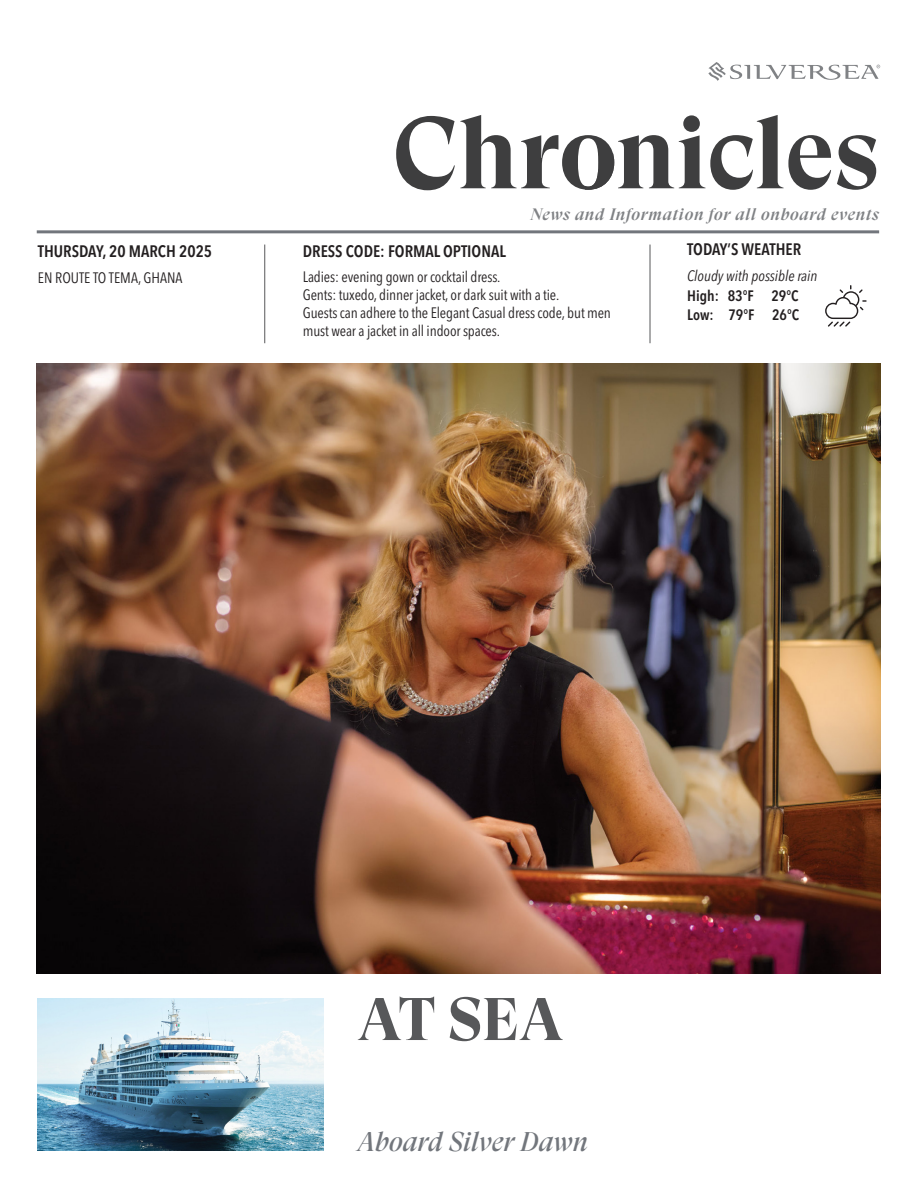
<style>
.page{position:relative;width:918px;height:1188px;background:#fff}
.page>*{position:absolute;margin:0;border:0;box-sizing:border-box;transform-origin:0 0}
.t1{font:700 100.5px "GT Super Display";color:#3e3e3f}
.t2{font:700 60px "GT Super Display";color:#57585a}
.t3{font:italic 27px "GT Super Display";color:#72767c}
.t4{font:600 condensed 16.5px "Avenir Next LT Pro";color:#231f20}
.t5{font:italic 500 16.5px "GT Super Display";letter-spacing:.04em;color:#808285}
.t6{font:condensed 15px/18px "Avenir Next LT Pro";letter-spacing:-.01em;color:#231f20}
.t7{font:600 condensed 15px "Avenir Next LT Pro";color:#231f20}
.t8{font:italic condensed 15px "Avenir Next LT Pro";color:#231f20}
</style>
<div class="page">
<hr style="left:37px;top:230px;width:842px;height:3px;background:#72767c">
<hr style="left:650px;top:245px;width:1px;height:98px;background:#57585a">
<svg style="left:825px;top:285px;width:42px;height:42px"></svg>
<svg style="left:708px;top:62px;width:172px;height:19px"></svg>
<hr style="left:264px;top:245px;width:1px;height:98px;background:#57585a">
<img style="left:38px;top:998px;width:286px;height:152px">
<img style="left:36px;top:364px;width:844px;height:609px">
<p class="t4" style="left:38px;top:241px;width:176px">THURSDAY, 20 MARCH 2025</p>
<p class="t6" style="left:38px;top:269px;width:146px">EN ROUTE TO TEMA, GHANA</p>
<p class="t1" style="left:393px;top:100px;width:488px">Chronicles</p>
<p class="t5" style="left:530px;top:206px;width:350px">News and Information for all onboard events</p>
<p class="t4" style="left:303px;top:241px;width:205px">DRESS CODE: FORMAL OPTIONAL</p>
<p class="t6" style="left:303px;top:268px;width:199px">Ladies: evening gown or cocktail dress.</p>
<p class="t6" style="left:303px;top:286px;width:258px">Gents: tuxedo, dinner jacket, or dark suit with a tie.</p>
<p class="t6" style="left:303px;top:304px;width:310px">Guests can adhere to the Elegant Casual dress code, but men must wear a jacket in all indoor spaces.</p>
<p class="t4" style="left:687px;top:239px;width:115px">TODAY’S WEATHER</p>
<p class="t8" style="left:687px;top:267px;width:132px">Cloudy with possible rain</p>
<p class="t7" style="left:687px;top:286px;width:113px">High: 83°F 29°C</p>
<p class="t7" style="left:687px;top:306px;width:114px">Low: 79°F 26°C</p>
<p class="t2" style="left:357px;top:988px;width:208px">AT SEA</p>
<p class="t3" style="left:357px;top:1128px;width:233px">Aboard Silver Dawn</p>
</div>
